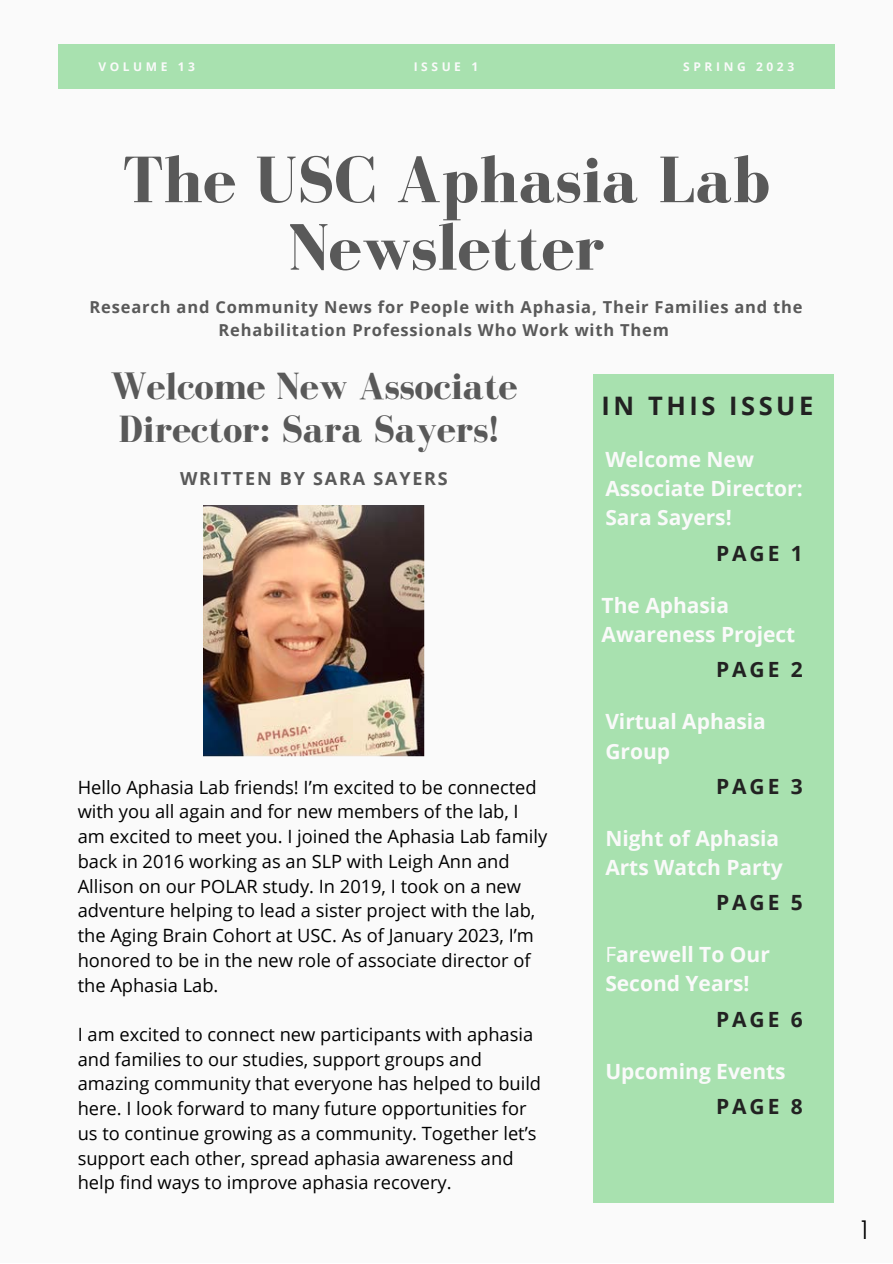
<style>
.page{position:relative;width:893px;height:1264px;background:#fff}
.page>*{position:absolute;margin:0;border:0;box-sizing:border-box;transform-origin:0 0}
.t1{font:700 67.5px/67.5px "Bodoni FLF";color:#595959;text-align:center}
.t2{font:700 39px/42.8px "Bodoni FLF";color:#595959}
.t3{font:300 30px "Aceh";color:#000}
.t4{font:700 25.5px "Open Sans";letter-spacing:.14em;color:#222}
.t5{font:700 21px/29.2px "Open Sans";color:#fafafa}
.t6{font:700 21px "Open Sans";letter-spacing:.14em;color:#222}
.t7{font:18.3px/24.8px "Open Sans";color:#000}
.t8{font:700 18px "Open Sans";letter-spacing:.1em;color:#595959}
.t9{font:700 16.5px/22.5px "Open Sans";letter-spacing:.05em;color:#595959;text-align:center}
.t10{font:700 12px "Open Sans";letter-spacing:.3em;color:#fafafa}
.s1{font-weight:400}
</style>
<div class="page">
<div style="left:0;top:0;width:892px;height:1262px;background:#fafafa"></div>
<div style="left:58px;top:44px;width:776px;height:45px;background:#a8e1af"></div>
<div style="left:593px;top:374px;width:240px;height:828px;background:#a8e1af"></div>
<img style="left:203px;top:506px;width:222px;height:250px">
<p class="t10" style="left:98px;top:58px;width:98px">VOLUME 13</p>
<p class="t10" style="left:413px;top:58px;width:66px">ISSUE 1</p>
<p class="t10" style="left:683px;top:58px;width:112px">SPRING 2023</p>
<h1 class="t1" style="left:123px;top:146px;width:649px">The USC Aphasia Lab<br>Newsletter</h1>
<p class="t9" style="left:90px;top:296px;width:714px">Research and Community News for People with Aphasia, Their Families and the<br>Rehabilitation Professionals Who Work with Them</p>
<h2 class="t2" style="left:110px;top:364px;width:408px">Welcome New Associate<br>Director: Sara Sayers!</h2>
<p class="t8" style="left:180px;top:466px;width:269px">WRITTEN BY SARA SAYERS</p>
<p class="t7" style="left:78px;top:774px;width:471px">Hello Aphasia Lab friends! I’m excited to be connected with you all again and for new members of the lab, I am excited to meet you. I joined the Aphasia Lab family back in 2016 working as an SLP with Leigh Ann and Allison on our POLAR study. In 2019, I took on a new adventure helping to lead a sister project with the lab, the Aging Brain Cohort at USC. As of January 2023, I’m honored to be in the new role of associate director of the Aphasia Lab.</p>
<p class="t7" style="left:78px;top:1021px;width:465px">I am excited to connect new participants with aphasia and families to our studies, support groups and amazing community that everyone has helped to build here. I look forward to many future opportunities for us to continue growing as a community. Together let’s support each other, spread aphasia awareness and help find ways to improve aphasia recovery.</p>
<h3 class="t4" style="left:601px;top:388px;width:213px">IN THIS ISSUE</h3>
<p class="t5" style="left:605px;top:444px;width:199px">Welcome New<br>Associate Director:<br>Sara Sayers!</p>
<p class="t6" style="left:716px;top:538px;width:88px">PAGE 1</p>
<p class="t5" style="left:601px;top:590px;width:195px">The Aphasia<br>Awareness Project</p>
<p class="t6" style="left:716px;top:654px;width:88px">PAGE 2</p>
<p class="t5" style="left:605px;top:706px;width:162px">Virtual Aphasia<br>Group</p>
<p class="t6" style="left:716px;top:771px;width:88px">PAGE 3</p>
<p class="t5" style="left:605px;top:823px;width:179px">Night of Aphasia<br>Arts Watch Party</p>
<p class="t6" style="left:716px;top:887px;width:88px">PAGE 5</p>
<p class="t5" style="left:605px;top:939px;width:166px"><span class="s1">F</span>arewell To Our<br>Second Years!</p>
<p class="t6" style="left:716px;top:1004px;width:88px">PAGE 6</p>
<p class="t5" style="left:605px;top:1055px;width:182px">Upcoming Events</p>
<p class="t6" style="left:716px;top:1091px;width:88px">PAGE 8</p>
<h3 class="t3" style="left:860px;top:1216px;width:11px">1</h3>
</div>
